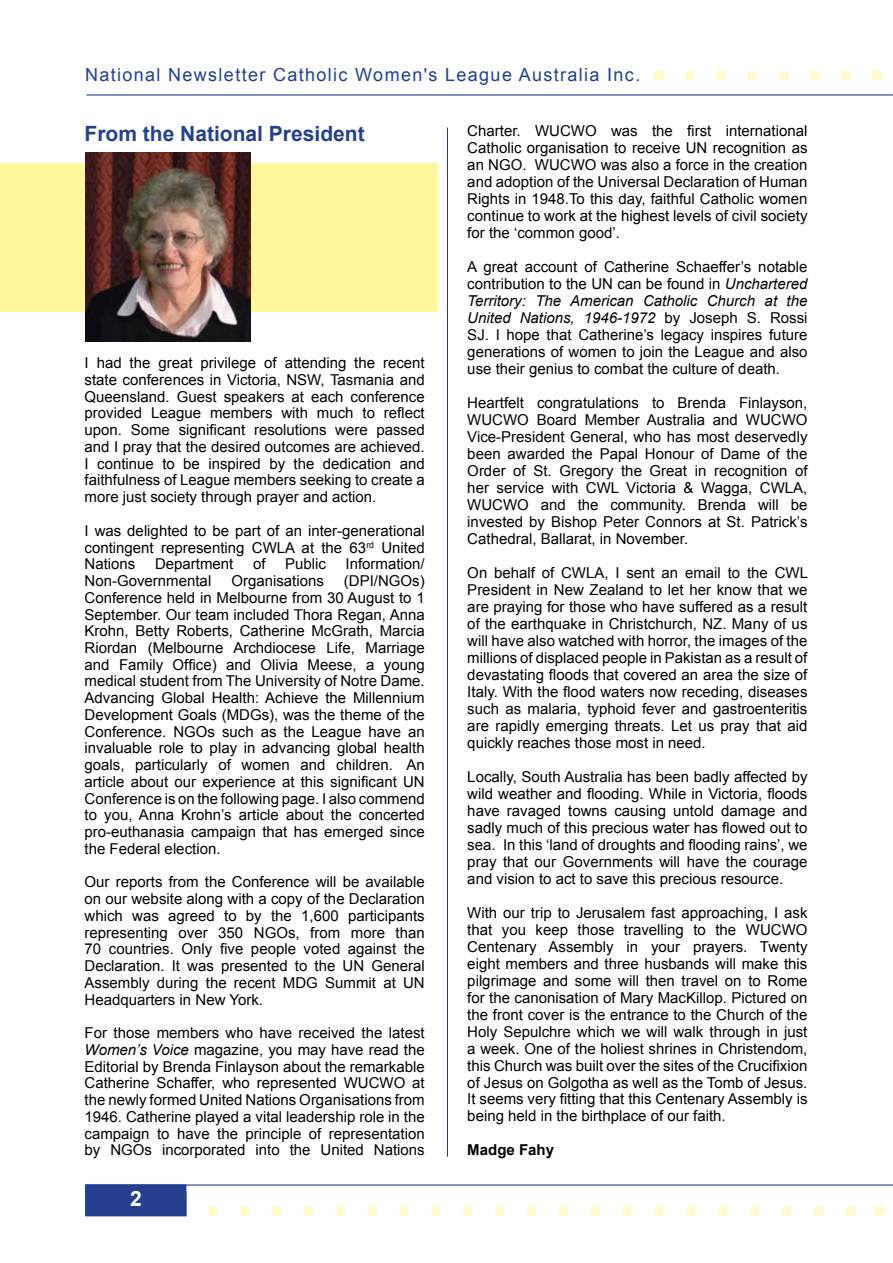
<style>
.page{position:relative;width:893px;height:1263px;background:#fff}
.page>*{position:absolute;margin:0;border:0;box-sizing:border-box;transform-origin:0 0}
.t1{font:700 21px "Arial";color:#25408f}
.t2{font:700 21px "Arial";color:#fff}
.t3{font:18px "Arial";letter-spacing:.075em;color:#25408f}
.t4{font:15px/17px "Arial";color:#000;text-align:justify}
.t5{font:700 15px "Arial";color:#000}
.s1{font-style:italic}
</style>
<div class="page">
<svg style="left:213px;top:1206px;width:643px;height:10px"></svg>
<svg style="left:690px;top:70px;width:162px;height:11px"></svg>
<hr style="left:86px;top:94px;width:807px;height:2px;background:#25408f">
<hr style="left:86px;top:1184px;width:807px;height:1px;background:#25408f">
<div style="left:85px;top:1184px;width:101px;height:32px;background:#25408f;border:2px solid #25408f"></div>
<div style="left:0;top:163px;width:438px;height:149px;background:#fff799"></div>
<img style="left:85px;top:152px;width:166px;height:189px">
<hr style="left:447px;top:128px;width:1px;height:1029px;background:#292983">
<p class="t3" style="left:85px;top:63px;width:557px">National Newsletter Catholic Women's League Australia Inc.</p>
<h1 class="t1" style="left:85px;top:120px;width:282px">From the National President</h1>
<p class="t4" style="left:85px;top:355px;width:342px">I had the great privilege of attending the recent state conferences in Victoria, NSW, Tasmania and Queensland. Guest speakers at each conference provided League members with much to reflect upon. Some significant resolutions were passed and I pray that the desired outcomes are achieved.<br>I continue to be inspired by the dedication and faithfulness of League members seeking to create a more just society through prayer and action.</p>
<p class="t4" style="left:85px;top:522px;width:342px">I was delighted to be part of an inter-generational contingent representing CWLA at the 63<sup>rd</sup> United Nations</p>
<p class="t4" style="left:155px;top:556px;width:80px">Department</p>
<p class="t4" style="left:253px;top:556px;width:14px">of</p>
<p class="t4" style="left:285px;top:556px;width:42px">Public</p>
<p class="t4" style="left:346px;top:556px;width:81px">Information/</p>
<p class="t4" style="left:85px;top:572px;width:128px">Non-Governmental</p>
<p class="t4" style="left:231px;top:572px;width:94px">Organisations</p>
<p class="t4" style="left:85px;top:573px;width:342px;text-indent:259px">(DPI/NGOs)<br>Conference held in Melbourne from 30 August to 1<br>September. Our team included Thora Regan, Anna Krohn, Betty Roberts, Catherine McGrath, Marcia Riordan (Melbourne Archdiocese Life, Marriage and Family Office) and Olivia Meese, a young medical student from The University of Notre Dame.<br>Advancing Global Health: Achieve the Millennium Development Goals (MDGs), was the theme of the Conference. NGOs such as the League have an invaluable role to play in advancing global health goals, particularly of women and children. An article about our experience at this significant UN Conference is on the following page. I also commend to you, Anna Krohn’s article about the concerted pro-euthanasia campaign that has emerged since the Federal election.</p>
<p class="t4" style="left:85px;top:874px;width:342px">Our reports from the Conference will be available on our website along with a copy of the Declaration which was agreed to by the 1,600 participants representing over 350 NGOs, from more than 70 countries. Only five people voted against the Declaration. It was presented to the UN General Assembly during the recent MDG Summit at UN Headquarters in New York.</p>
<p class="t4" style="left:85px;top:1025px;width:342px">For those members who have received the latest <span class="s1">Women’s Voice</span> magazine, you may have read the Editorial by Brenda Finlayson about the remarkable Catherine Schaffer, who represented WUCWO at the newly formed United Nations Organisations from 1946. Catherine played a vital leadership role in the campaign to have the principle of representation by NGOs incorporated into the United Nations</p>
<h1 class="t2" style="left:130px;top:1185px;width:13px">2</h1>
<p class="t4" style="left:467px;top:123px;width:342px">Charter. WUCWO was the first international Catholic organisation to receive UN recognition as an NGO. WUCWO was also a force in the creation and adoption of the Universal Declaration of Human Rights in 1948.To this day, faithful Catholic women continue to work at the highest levels of civil society for the ‘common good’.</p>
<p class="t4" style="left:467px;top:259px;width:342px">A great account of Catherine Schaeffer’s notable contribution to the UN can be found in <span class="s1">Unchartered Territory: The American Catholic Church at the United Nations, 1946-1972</span> by Joseph S. Rossi SJ. I hope that Catherine’s legacy inspires future generations of women to join the League and also use their genius to combat the culture of death.</p>
<p class="t4" style="left:467px;top:394px;width:342px">Heartfelt congratulations to Brenda Finlayson, WUCWO Board Member Australia and WUCWO Vice-President General, who has most deservedly been awarded the Papal Honour of Dame of the Order of St. Gregory the Great in recognition of her service with CWL Victoria &amp; Wagga, CWLA, WUCWO and the community. Brenda will be invested by Bishop Peter Connors at St. Patrick’s Cathedral, Ballarat, in November.</p>
<p class="t4" style="left:467px;top:564px;width:342px">On behalf of CWLA, I sent an email to the CWL President in New Zealand to let her know that we are praying for those who have suffered as a result of the earthquake in Christchurch, NZ. Many of us will have also watched with horror, the images of the millions of displaced people in Pakistan as a result of devastating floods that covered an area the size of Italy. With the flood waters now receding, diseases such as malaria, typhoid fever and gastroenteritis are rapidly emerging threats. Let us pray that aid quickly reaches those most in need.</p>
<p class="t4" style="left:467px;top:768px;width:342px">Locally, South Australia has been badly affected by wild weather and flooding. While in Victoria, floods have ravaged towns causing untold damage and sadly much of this precious water has flowed out to sea. In this ‘land of droughts and flooding rains’, we pray that our Governments will have the courage and vision to act to save this precious resource.</p>
<p class="t4" style="left:467px;top:904px;width:342px">With our trip to Jerusalem fast approaching, I ask that you keep those travelling to the WUCWO Centenary Assembly in your prayers. Twenty eight members and three husbands will make this pilgrimage and some will then travel on to Rome for the canonisation of Mary MacKillop. Pictured on the front cover is the entrance to the Church of the Holy Sepulchre which we will walk through in just a week. One of the holiest shrines in Christendom, this Church was built over the sites of the Crucifixion of Jesus on Golgotha as well as the Tomb of Jesus.<br>It seems very fitting that this Centenary Assembly is being held in the birthplace of our faith.</p>
<p class="t5" style="left:467px;top:1140px;width:88px">Madge Fahy</p>
</div>
